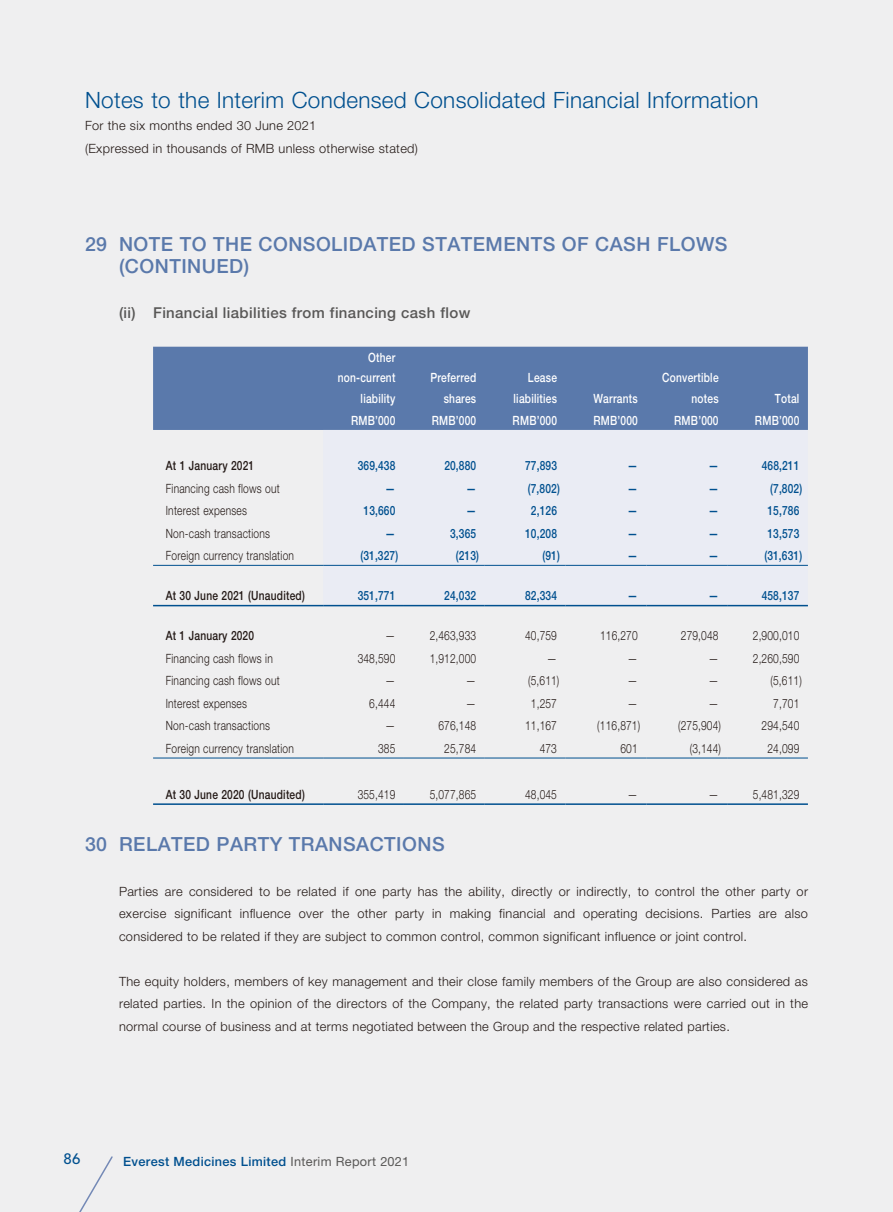
<style>
.page{position:relative;width:893px;height:1212px;background:#efeff0}
.page>*{position:absolute;margin:0;border:0;box-sizing:border-box;transform-origin:0 0}
.t1{font:300 22.5px "Helvetica Neue";letter-spacing:.015em;color:#00508f}
.t2{font:500 19.5px/22.5px "Helvetica Neue";letter-spacing:.025em;color:#5a79ab}
.t3{font:500 15px "Helvetica Neue";letter-spacing:.025em;color:#595857}
.t4{font:500 15px "Avenir";color:#00508f}
.t5{font:300 12.75px/22.5px "Helvetica Neue";letter-spacing:.025em;color:#231916;text-align:justify}
.t6{font:300 12.75px "Helvetica Neue";letter-spacing:.025em;color:#231916;scale:.8 1}
.t7{font:500 12.75px "Helvetica Neue";letter-spacing:.015em;color:#00508f;scale:.8 1}
.t8{font:500 12.75px/20.2px "Helvetica Neue";letter-spacing:.025em;color:#fff;text-align:right;scale:.8 1}
.t9{font:500 12.75px "Helvetica Neue";letter-spacing:.025em;color:#231916;scale:.8 1}
.t10{font:500 12.75px "Helvetica Neue";letter-spacing:.015em;color:#00508f}
.s1{font-weight:400;color:#595857}
</style>
<div class="page">
<svg style="left:79px;top:1156px;width:34px;height:56px"></svg>
<div style="left:153px;top:347px;width:655px;height:83px;background:#5a79ab"></div>
<svg style="left:323px;top:564px;width:485px;height:41px"></svg>
<hr style="left:153px;top:565px;width:170px;height:1px;background:#00508f">
<hr style="left:153px;top:758px;width:170px;height:1px;background:#00508f">
<hr style="left:323px;top:565px;width:81px;height:1px;background:#00508f">
<hr style="left:323px;top:758px;width:81px;height:1px;background:#00508f">
<hr style="left:404px;top:565px;width:81px;height:1px;background:#00508f">
<hr style="left:404px;top:758px;width:81px;height:1px;background:#00508f">
<hr style="left:485px;top:565px;width:81px;height:1px;background:#00508f">
<hr style="left:485px;top:758px;width:81px;height:1px;background:#00508f">
<hr style="left:566px;top:565px;width:80px;height:1px;background:#00508f">
<hr style="left:646px;top:565px;width:81px;height:1px;background:#00508f">
<hr style="left:727px;top:565px;width:81px;height:1px;background:#00508f">
<hr style="left:566px;top:758px;width:80px;height:1px;background:#00508f">
<hr style="left:646px;top:758px;width:81px;height:1px;background:#00508f">
<hr style="left:727px;top:758px;width:81px;height:1px;background:#00508f">
<hr style="left:153px;top:605px;width:170px;height:1px;background:#00508f">
<hr style="left:153px;top:803px;width:170px;height:2px;background:#00508f">
<hr style="left:323px;top:605px;width:81px;height:1px;background:#00508f">
<hr style="left:404px;top:605px;width:81px;height:1px;background:#00508f">
<hr style="left:485px;top:605px;width:81px;height:1px;background:#00508f">
<hr style="left:566px;top:605px;width:80px;height:1px;background:#00508f">
<hr style="left:646px;top:605px;width:81px;height:1px;background:#00508f">
<hr style="left:727px;top:605px;width:81px;height:1px;background:#00508f">
<hr style="left:323px;top:803px;width:81px;height:2px;background:#00508f">
<hr style="left:404px;top:803px;width:81px;height:2px;background:#00508f">
<hr style="left:485px;top:803px;width:81px;height:2px;background:#00508f">
<hr style="left:566px;top:803px;width:80px;height:2px;background:#00508f">
<hr style="left:646px;top:803px;width:81px;height:2px;background:#00508f">
<hr style="left:727px;top:803px;width:81px;height:2px;background:#00508f">
<h1 class="t1" style="left:85px;top:86px;width:675px">Notes to the Interim Condensed Consolidated Financial Information</h1>
<p class="t5" style="left:85px;top:114px;width:334px">For the six months ended 30 June 2021<br>(Expressed in thousands of RMB unless otherwise stated)</p>
<h2 class="t2" style="left:119px;top:232px;width:610px;text-indent:-34px">29 NOTE TO THE CONSOLIDATED STATEMENTS OF CASH FLOWS (CONTINUED)</h2>
<p class="t3" style="left:119px;top:304px;width:353px">(ii) Financial liabilities from financing cash flow</p>
<p class="t8" style="left:338px;top:347px;width:74px">Other non-current liability</p>
<p class="t8" style="left:662px;top:368px;width:72px">Convertible notes</p>
<p class="t8" style="left:430px;top:368px;width:59px">Preferred shares</p>
<p class="t8" style="left:514px;top:368px;width:56px">Lease liabilities</p>
<p class="t8" style="left:593px;top:388px;width:57px">Warrants</p>
<p class="t8" style="left:775px;top:388px;width:32px">Total</p>
<p class="t8" style="left:351px;top:410px;width:57px">RMB’000</p>
<p class="t8" style="left:432px;top:410px;width:57px">RMB’000</p>
<p class="t8" style="left:513px;top:410px;width:57px">RMB’000</p>
<p class="t8" style="left:593px;top:410px;width:57px">RMB’000</p>
<p class="t8" style="left:674px;top:410px;width:57px">RMB’000</p>
<p class="t8" style="left:755px;top:410px;width:57px">RMB’000</p>
<p class="t9" style="left:166px;top:458px;width:112px">At 1 January 2021</p>
<p class="t7" style="left:358px;top:458px;width:49px">369,438</p>
<p class="t7" style="left:444px;top:458px;width:41px">20,880</p>
<p class="t7" style="left:525px;top:458px;width:41px">77,893</p>
<p class="t7" style="left:628px;top:458px;width:14px">—</p>
<p class="t7" style="left:708px;top:458px;width:14px">—</p>
<p class="t7" style="left:762px;top:458px;width:49px">468,211</p>
<p class="t6" style="left:166px;top:480px;width:144px">Financing cash flows out</p>
<p class="t7" style="left:385px;top:480px;width:14px">—</p>
<p class="t7" style="left:466px;top:480px;width:14px">—</p>
<p class="t7" style="left:528px;top:480px;width:42px">(7,802)</p>
<p class="t7" style="left:628px;top:480px;width:14px">—</p>
<p class="t7" style="left:708px;top:480px;width:14px">—</p>
<p class="t7" style="left:770px;top:480px;width:42px">(7,802)</p>
<p class="t6" style="left:166px;top:503px;width:103px">Interest expenses</p>
<p class="t7" style="left:364px;top:503px;width:41px">13,660</p>
<p class="t7" style="left:466px;top:503px;width:14px">—</p>
<p class="t7" style="left:531px;top:503px;width:34px">2,126</p>
<p class="t7" style="left:628px;top:503px;width:14px">—</p>
<p class="t7" style="left:708px;top:503px;width:14px">—</p>
<p class="t7" style="left:767px;top:503px;width:41px">15,786</p>
<p class="t6" style="left:166px;top:525px;width:132px">Non-cash transactions</p>
<p class="t7" style="left:385px;top:525px;width:14px">—</p>
<p class="t7" style="left:450px;top:525px;width:34px">3,365</p>
<p class="t7" style="left:525px;top:525px;width:41px">10,208</p>
<p class="t7" style="left:628px;top:525px;width:14px">—</p>
<p class="t7" style="left:708px;top:525px;width:14px">—</p>
<p class="t7" style="left:767px;top:525px;width:41px">13,573</p>
<p class="t6" style="left:166px;top:548px;width:162px">Foreign currency translation</p>
<p class="t7" style="left:360px;top:548px;width:49px">(31,327)</p>
<p class="t7" style="left:456px;top:548px;width:31px">(213)</p>
<p class="t7" style="left:542px;top:548px;width:23px">(91)</p>
<p class="t7" style="left:628px;top:548px;width:14px">—</p>
<p class="t7" style="left:708px;top:548px;width:14px">—</p>
<p class="t7" style="left:764px;top:548px;width:49px">(31,631)</p>
<p class="t9" style="left:166px;top:588px;width:175px">At 30 June 2021 (Unaudited)</p>
<p class="t7" style="left:358px;top:588px;width:49px">351,771</p>
<p class="t7" style="left:444px;top:588px;width:41px">24,032</p>
<p class="t7" style="left:525px;top:588px;width:41px">82,334</p>
<p class="t7" style="left:628px;top:588px;width:14px">—</p>
<p class="t7" style="left:708px;top:588px;width:14px">—</p>
<p class="t7" style="left:762px;top:588px;width:49px">458,137</p>
<p class="t9" style="left:166px;top:628px;width:112px">At 1 January 2020</p>
<p class="t6" style="left:385px;top:628px;width:14px">—</p>
<p class="t6" style="left:430px;top:628px;width:60px">2,463,933</p>
<p class="t6" style="left:525px;top:628px;width:41px">40,759</p>
<p class="t6" style="left:600px;top:628px;width:49px">116,270</p>
<p class="t6" style="left:681px;top:628px;width:49px">279,048</p>
<p class="t6" style="left:753px;top:628px;width:60px">2,900,010</p>
<p class="t6" style="left:166px;top:650px;width:135px">Financing cash flows in</p>
<p class="t6" style="left:358px;top:650px;width:49px">348,590</p>
<p class="t6" style="left:430px;top:650px;width:60px">1,912,000</p>
<p class="t6" style="left:547px;top:650px;width:14px">—</p>
<p class="t6" style="left:628px;top:650px;width:14px">—</p>
<p class="t6" style="left:708px;top:650px;width:14px">—</p>
<p class="t6" style="left:753px;top:650px;width:60px">2,260,590</p>
<p class="t6" style="left:166px;top:673px;width:144px">Financing cash flows out</p>
<p class="t6" style="left:385px;top:673px;width:14px">—</p>
<p class="t6" style="left:466px;top:673px;width:14px">—</p>
<p class="t6" style="left:528px;top:673px;width:41px">(5,611)</p>
<p class="t6" style="left:628px;top:673px;width:14px">—</p>
<p class="t6" style="left:708px;top:673px;width:14px">—</p>
<p class="t6" style="left:770px;top:673px;width:41px">(5,611)</p>
<p class="t6" style="left:166px;top:695px;width:103px">Interest expenses</p>
<p class="t6" style="left:369px;top:695px;width:34px">6,444</p>
<p class="t6" style="left:466px;top:695px;width:14px">—</p>
<p class="t6" style="left:531px;top:695px;width:34px">1,257</p>
<p class="t6" style="left:628px;top:695px;width:14px">—</p>
<p class="t6" style="left:708px;top:695px;width:14px">—</p>
<p class="t6" style="left:773px;top:695px;width:34px">7,701</p>
<p class="t6" style="left:166px;top:718px;width:132px">Non-cash transactions</p>
<p class="t6" style="left:385px;top:718px;width:14px">—</p>
<p class="t6" style="left:438px;top:718px;width:49px">676,148</p>
<p class="t6" style="left:525px;top:718px;width:41px">11,167</p>
<p class="t6" style="left:597px;top:718px;width:55px">(116,871)</p>
<p class="t6" style="left:678px;top:718px;width:55px">(275,904)</p>
<p class="t6" style="left:762px;top:718px;width:49px">294,540</p>
<p class="t6" style="left:166px;top:740px;width:162px">Foreign currency translation</p>
<p class="t6" style="left:378px;top:740px;width:23px">385</p>
<p class="t6" style="left:444px;top:740px;width:41px">25,784</p>
<p class="t6" style="left:540px;top:740px;width:23px">473</p>
<p class="t6" style="left:620px;top:740px;width:23px">601</p>
<p class="t6" style="left:690px;top:740px;width:41px">(3,144)</p>
<p class="t6" style="left:767px;top:740px;width:41px">24,099</p>
<p class="t9" style="left:166px;top:786px;width:175px">At 30 June 2020 (Unaudited)</p>
<p class="t6" style="left:358px;top:786px;width:49px">355,419</p>
<p class="t6" style="left:430px;top:786px;width:60px">5,077,865</p>
<p class="t6" style="left:525px;top:786px;width:41px">48,045</p>
<p class="t6" style="left:628px;top:786px;width:14px">—</p>
<p class="t6" style="left:708px;top:786px;width:14px">—</p>
<p class="t6" style="left:753px;top:786px;width:60px">5,481,329</p>
<h2 class="t2" style="left:85px;top:832px;width:361px">30 RELATED PARTY TRANSACTIONS</h2>
<p class="t5" style="left:119px;top:879px;width:690px">Parties are considered to be related if one party has the ability, directly or indirectly, to control the other party or exercise significant influence over the other party in making financial and operating decisions. Parties are also considered to be related if they are subject to common control, common significant influence or joint control.</p>
<p class="t5" style="left:119px;top:969px;width:690px">The equity holders, members of key management and their close family members of the Group are also considered as related parties. In the opinion of the directors of the Company, the related party transactions were carried out in the normal course of business and at terms negotiated between the Group and the respective related parties.</p>
<p class="t4" style="left:64px;top:1150px;width:18px">86</p>
<p class="t10" style="left:123px;top:1153px;width:287px">Everest Medicines Limited <span class="s1">Interim Report 2021</span></p>
</div>
